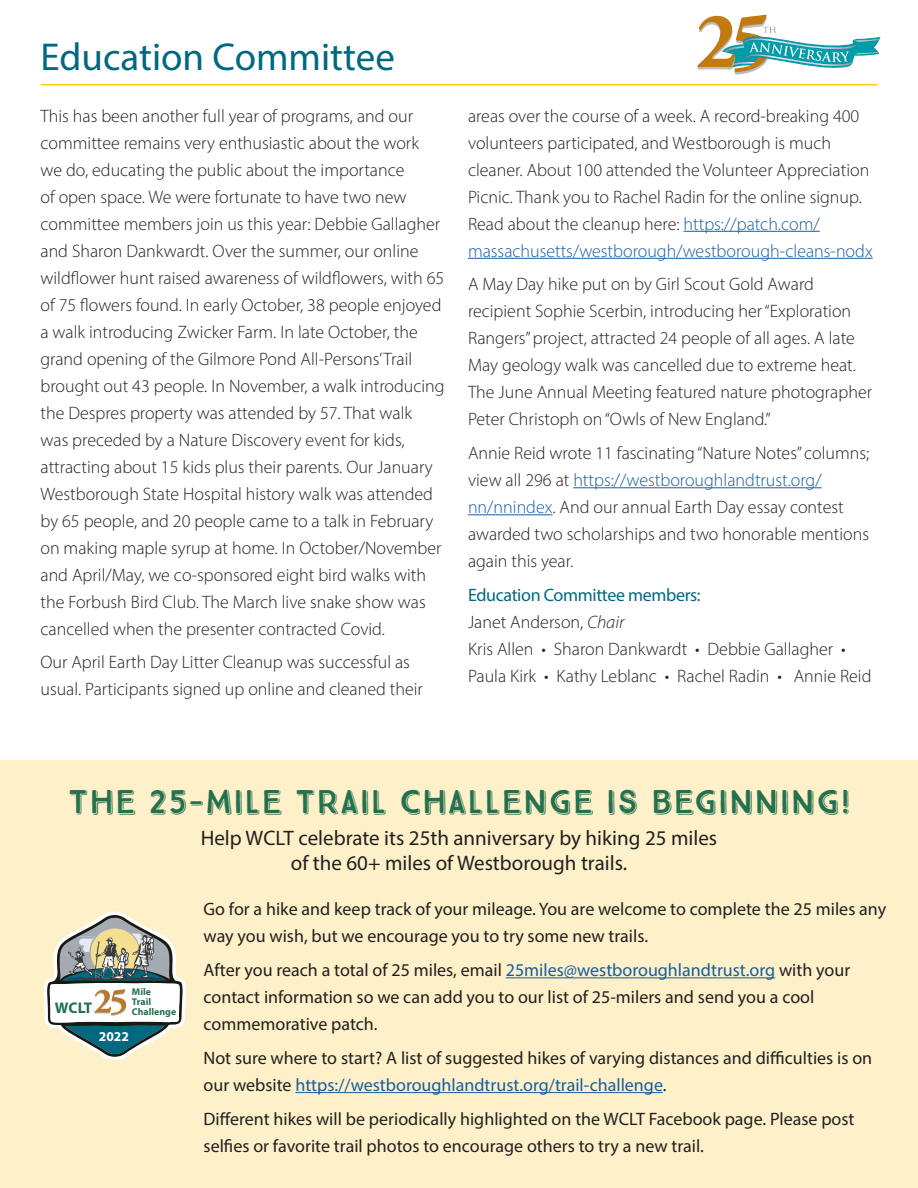
<style>
.page{position:relative;width:918px;height:1188px;background:#fff}
.page>*{position:absolute;margin:0;border:0;box-sizing:border-box;transform-origin:0 0}
.header_18_point{font:39px "Myriad Pro";color:#00687f}
.body_copy{font:33px "True North 3 D";color:#25704f}
.header_18_point-2{font:21px/25.2px "Myriad Pro";color:#231f20;text-align:center}
.body_copy-2{font:300 18px/27px "Myriad Pro";color:#231f20}
.body_copy-3{font:18px/27px "Myriad Pro";color:#231f20}
.body_copy-4{font:18px "Myriad Pro";letter-spacing:-.02em;color:#00687f}
.t1{font:700 15.45px "Myriad Pro";color:#25704f}
.t2{font:700 13.5px "Myriad Pro";color:#fff}
.t3{font:700 9.9px/9.9px "Myriad Pro";color:#25704f}
.s1{color:#175d9e}
.s2{font-style:italic}
</style>
<div class="page">
<div style="left:0;top:760px;width:918px;height:428px;background:#fef1c9"></div>
<hr style="left:41px;top:84px;width:837px;height:2px;background:#fecd08">
<hr style="left:684px;top:231px;width:136px;height:1px;background:#175d9e">
<hr style="left:468px;top:258px;width:405px;height:1px;background:#175d9e">
<hr style="left:573px;top:487px;width:249px;height:1px;background:#175d9e">
<hr style="left:468px;top:514px;width:85px;height:1px;background:#175d9e">
<svg style="left:697px;top:15px;width:184px;height:60px"></svg>
<svg style="left:44px;top:912px;width:142px;height:148px"></svg>
<img style="left:69px;top:936px;width:92px;height:46px">
<hr style="left:506px;top:977px;width:269px;height:1px;background:#175d9e">
<hr style="left:295px;top:1092px;width:368px;height:1px;background:#175d9e">
<p class="header_18_point" style="left:40px;top:33px;width:356px">Education Committee</p>
<p class="body_copy-2" style="left:40px;top:102px;width:406px">This has been another full year of programs, and our committee remains very enthusiastic about the work we do, educating the public about the importance<br>of open space. We were fortunate to have two new committee members join us this year: Debbie Gallagher and Sharon Dankwardt. Over the summer, our online wildflower hunt raised awareness of wildflowers, with 65 of 75 flowers found. In early October, 38 people enjoyed a walk introducing Zwicker Farm. In late October, the grand opening of the Gilmore Pond All-Persons’ Trail brought out 43 people. In November, a walk introducing the Despres property was attended by 57. That walk<br>was preceded by a Nature Discovery event for kids, attracting about 15 kids plus their parents. Our January Westborough State Hospital history walk was attended by 65 people, and 20 people came to a talk in February on making maple syrup at home. In October/November and April/May, we co-sponsored eight bird walks with the Forbush Bird Club. The March live snake show was cancelled when the presenter contracted Covid.</p>
<p class="body_copy-2" style="left:40px;top:649px;width:384px">Our April Earth Day Litter Cleanup was successful as usual. Participants signed up online and cleaned their</p>
<p class="body_copy-2" style="left:468px;top:102px;width:406px">areas over the course of a week. A record-breaking 400 volunteers participated, and Westborough is much cleaner. About 100 attended the Volunteer Appreciation Picnic. Thank you to Rachel Radin for the online signup.<br>Read about the cleanup here: <span class="s1">https://patch.com/ massachusetts/westborough/westborough-cleans-nodx</span></p>
<p class="body_copy-2" style="left:468px;top:271px;width:406px">A May Day hike put on by Girl Scout Gold Award recipient Sophie Scerbin, introducing her “Exploration Rangers” project, attracted 24 people of all ages. A late May geology walk was cancelled due to extreme heat.<br>The June Annual Meeting featured nature photographer Peter Christoph on “Owls of New England.”</p>
<p class="body_copy-2" style="left:468px;top:439px;width:403px">Annie Reid wrote 11 fascinating “Nature Notes” columns; view all 296 at <span class="s1">https://westboroughlandtrust.org/ nn/nnindex</span>. And our annual Earth Day essay contest awarded two scholarships and two honorable mentions again this year.</p>
<p class="body_copy-4" style="left:468px;top:584px;width:234px">Education Committee members:</p>
<p class="body_copy-2" style="left:468px;top:608px;width:158px">Janet Anderson, <span class="s2">Chair</span></p>
<p class="body_copy-2" style="left:468px;top:635px;width:405px">Kris Allen • Sharon Dankwardt • Debbie Gallagher •<br>Paula Kirk • Kathy Leblanc • Rachel Radin • Annie Reid</p>
<p class="body_copy" style="left:67px;top:781px;width:785px">THE 25-MILE TRAIL CHALLENGE IS BEGINNING!</p>
<p class="header_18_point-2" style="left:201px;top:825px;width:518px">Help WCLT celebrate its 25th anniversary by hiking 25 miles of the 60+ miles of Westborough trails.</p>
<p class="body_copy-3" style="left:204px;top:895px;width:684px">Go for a hike and keep track of your mileage. You are welcome to complete the 25 miles any way you wish, but we encourage you to try some new trails.</p>
<p class="body_copy-3" style="left:204px;top:956px;width:648px">After you reach a total of 25 miles, email <span class="s1">25miles@westboroughlandtrust.org</span> with your contact information so we can add you to our list of 25-milers and send you a cool commemorative patch.</p>
<p class="body_copy-3" style="left:204px;top:1044px;width:670px">Not sure where to start? A list of suggested hikes of varying distances and difficulties is on our website <span class="s1">https://westboroughlandtrust.org/trail-challenge</span>.</p>
<p class="body_copy-3" style="left:204px;top:1105px;width:653px">Different hikes will be periodically highlighted on the WCLT Facebook page. Please post selfies or favorite trail photos to encourage others to try a new trail.</p>
<p class="t3" style="left:132px;top:986px;width:46px">Mile<br>Trail<br>Challenge</p>
<p class="t1" style="left:55px;top:998px;width:39px">WCLT</p>
<p class="t2" style="left:99px;top:1028px;width:32px">2022</p>
</div>
